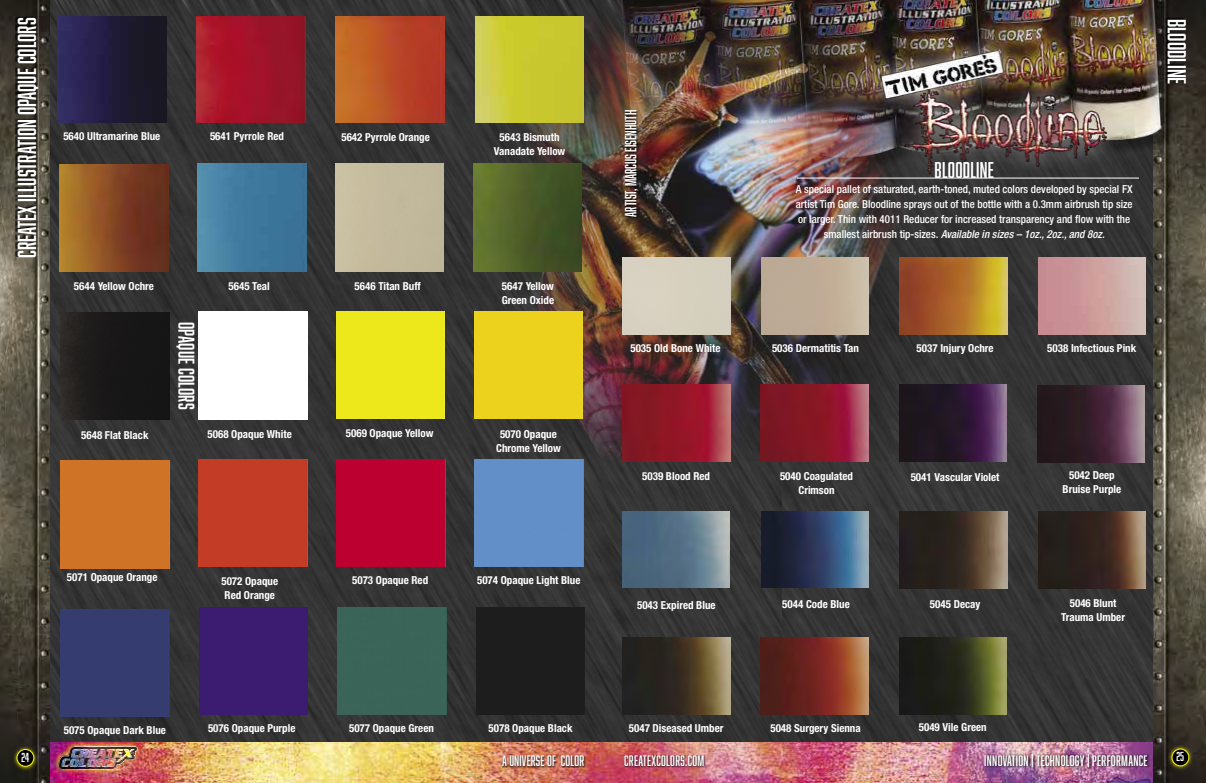
<style>
.page{position:relative;width:1206px;height:783px;background:#fff}
.page>*{position:absolute;margin:0;border:0;box-sizing:border-box;transform-origin:0 0}
.t1{font:24px "Abolition";color:#fff}
.t2{font:21px "Abolition";letter-spacing:.01em;color:#fff}
.t3{font:15px "Abolition";color:#fff}
.t4{font:14px "Abolition";letter-spacing:.02em;color:#fff}
.t5{font:12px "Abolition";color:#fff}
.t6{font:700 condensed 11px/14px "Helvetica Neue LT Std";color:#fff;text-align:center}
.t7{font:500 condensed 11px/15px "Helvetica Neue LT Std";color:#fff;text-align:center}
.s1{font-style:italic}
</style>
<div class="page">
<img style="left:50px;top:0;width:1104px;height:743px">
<img style="left:50px;top:743px;width:1104px;height:40px">
<img style="left:1154px;top:0;width:52px;height:783px">
<div style="left:53px;top:741px;width:89px;height:34px;background:#f7f410;opacity:.95"></div>
<img style="left:58px;top:746px;width:79px;height:23px">
<div style="left:502px;top:755px;width:84px;height:13px;background:#000;opacity:.85"></div>
<img style="left:0;top:0;width:50px;height:783px">
<div style="left:984px;top:754px;width:166px;height:16px;background:#000;opacity:.85"></div>
<div style="left:13px;top:745px;width:26px;height:26px;background:#f7f410;opacity:.94"></div>
<div style="left:17px;top:749px;width:17px;height:17px;background:#000;border-radius:50%"></div>
<div style="left:17px;top:749px;width:17px;height:17px;border:1px solid #f7f410;border-radius:50%"></div>
<div style="left:624px;top:755px;width:82px;height:13px;background:#000;opacity:.85"></div>
<div style="left:1168px;top:745px;width:26px;height:26px;background:#f7f410;opacity:.94"></div>
<div style="left:1172px;top:749px;width:17px;height:17px;background:#000;border-radius:50%"></div>
<div style="left:1172px;top:749px;width:17px;height:17px;border:1px solid #f7f410;border-radius:50%"></div>
<div style="left:621px;top:0;width:555px;height:186px;background:#000;opacity:.35"></div>
<img style="left:621px;top:0;width:541px;height:174px">
<img style="left:521px;top:7px;width:380px;height:456px">
<img style="left:198px;top:312px;width:109px;height:107px">
<div style="left:336px;top:312px;width:109px;height:107px;background:#ede81c"></div>
<div style="left:474px;top:312px;width:109px;height:107px;background:#ecd21c"></div>
<div style="left:61px;top:461px;width:108px;height:107px;background:#cf7327"></div>
<div style="left:198px;top:460px;width:109px;height:107px;background:#c33c26"></div>
<div style="left:336px;top:459px;width:109px;height:108px;background:#bc0030"></div>
<div style="left:474px;top:459px;width:109px;height:108px;background:#628fc8"></div>
<div style="left:61px;top:609px;width:108px;height:108px;background:#353d70"></div>
<div style="left:199px;top:608px;width:109px;height:107px;background:#3b1c71"></div>
<div style="left:338px;top:607px;width:108px;height:108px;background:#3a6457"></div>
<div style="left:476px;top:607px;width:109px;height:108px;background:#1d1d1d"></div>
<div style="left:15px;top:15px;width:22px;height:242px;background:#000;opacity:.89"></div>
<img style="left:475px;top:16px;width:109px;height:106px">
<img style="left:58px;top:16px;width:108px;height:106px">
<img style="left:197px;top:16px;width:108px;height:106px">
<img style="left:336px;top:16px;width:109px;height:106px">
<img style="left:60px;top:164px;width:108px;height:107px">
<img style="left:197px;top:164px;width:109px;height:107px">
<div style="left:335px;top:164px;width:109px;height:107px;background:#c3b99c"></div>
<img style="left:473px;top:164px;width:109px;height:107px">
<img style="left:61px;top:313px;width:108px;height:107px">
<div style="left:623px;top:258px;width:107px;height:77px;background:#d7d0bf"></div>
<img style="left:761px;top:258px;width:108px;height:77px">
<img style="left:900px;top:258px;width:107px;height:77px">
<img style="left:1038px;top:258px;width:108px;height:77px">
<img style="left:623px;top:385px;width:107px;height:76px">
<img style="left:761px;top:385px;width:107px;height:76px">
<img style="left:899px;top:385px;width:107px;height:77px">
<img style="left:1037px;top:385px;width:108px;height:77px">
<img style="left:622px;top:511px;width:108px;height:77px">
<img style="left:761px;top:511px;width:107px;height:77px">
<img style="left:900px;top:512px;width:107px;height:77px">
<img style="left:1038px;top:512px;width:108px;height:77px">
<img style="left:623px;top:638px;width:107px;height:77px">
<img style="left:761px;top:638px;width:107px;height:77px">
<img style="left:899px;top:637px;width:107px;height:77px">
<div style="left:862px;top:32px;width:262px;height:159px;background:#fff;opacity:.6"></div>
<img style="left:880px;top:51px;width:226px;height:123px">
<div style="left:1164px;top:17px;width:20px;height:67px;background:#000;opacity:.89"></div>
<div style="left:625px;top:111px;width:16px;height:108px;background:#000;opacity:.88"></div>
<hr style="left:797px;top:178px;width:342px;height:1px;background:#fff">
<h1 class="t1" style="left:13px;top:258px;width:242px;rotate:-90deg">CREATEX ILLUSTRATION OPAQUE COLORS</h1>
<p class="t6" style="left:63px;top:129px;width:99px">5640 Ultramarine Blue</p>
<p class="t6" style="left:210px;top:129px;width:76px">5641 Pyrrole Red</p>
<p class="t6" style="left:341px;top:130px;width:90px">5642 Pyrrole Orange</p>
<p class="t6" style="left:494px;top:130px;width:73px">5643 Bismuth<br>Vanadate Yellow</p>
<p class="t6" style="left:74px;top:279px;width:82px">5644 Yellow Ochre</p>
<p class="t6" style="left:229px;top:279px;width:43px">5645 Teal</p>
<p class="t6" style="left:355px;top:279px;width:68px">5646 Titan Buff</p>
<p class="t6" style="left:502px;top:279px;width:54px;text-align:left">5647 Yellow<br>Green Oxide</p>
<p class="t6" style="left:81px;top:427px;width:69px">5648 Flat Black</p>
<h2 class="t2" style="left:199px;top:322px;width:89px;rotate:90deg">OPAQUE COLORS</h2>
<p class="t6" style="left:208px;top:426px;width:86px">5068 Opaque White</p>
<p class="t6" style="left:346px;top:426px;width:89px">5069 Opaque Yellow</p>
<p class="t6" style="left:496px;top:426px;width:66px">5070 Opaque<br>Chrome Yellow</p>
<p class="t6" style="left:67px;top:570px;width:92px">5071 Opaque Orange</p>
<p class="t6" style="left:221px;top:573px;width:58px;text-align:left">5072 Opaque<br>Red Orange</p>
<p class="t6" style="left:352px;top:572px;width:78px">5073 Opaque Red</p>
<p class="t6" style="left:477px;top:573px;width:105px">5074 Opaque Light Blue</p>
<p class="t6" style="left:64px;top:723px;width:104px">5075 Opaque Dark Blue</p>
<p class="t6" style="left:208px;top:721px;width:89px">5076 Opaque Purple</p>
<p class="t6" style="left:349px;top:721px;width:86px">5077 Opaque Green</p>
<p class="t6" style="left:489px;top:721px;width:86px">5078 Opaque Black</p>
<h3 class="t3" style="left:622px;top:217px;width:108px;rotate:-90deg">ARTIST, MARCUS EISENHUTH</h3>
<h2 class="t2" style="left:935px;top:158px;width:61px">BLOODLINE</h2>
<p class="t7" style="left:796px;top:182px;width:338px">A special pallet of saturated, earth-toned, muted colors developed by special FX artist Tim Gore. Bloodline sprays out of the bottle with a 0.3mm airbrush tip size or larger. Thin with 4011 Reducer for increased transparency and flow with the smallest airbrush tip-sizes. <span class="s1">Available in sizes – 1oz., 2oz., and 8oz.</span></p>
<h1 class="t1" style="left:1191px;top:19px;width:67px;rotate:90deg">BLOODLINE</h1>
<p class="t6" style="left:630px;top:341px;width:92px">5035 Old Bone White</p>
<p class="t6" style="left:772px;top:341px;width:89px">5036 Dermatitis Tan</p>
<p class="t6" style="left:917px;top:341px;width:79px">5037 Injury Ochre</p>
<p class="t6" style="left:1047px;top:341px;width:91px">5038 Infectious Pink</p>
<p class="t6" style="left:642px;top:469px;width:69px">5039 Blood Red</p>
<p class="t6" style="left:780px;top:469px;width:75px">5040 Coagulated<br>Crimson</p>
<p class="t6" style="left:911px;top:470px;width:90px">5041 Vascular Violet</p>
<p class="t6" style="left:1063px;top:468px;width:60px">5042 Deep<br>Bruise Purple</p>
<p class="t6" style="left:637px;top:598px;width:80px">5043 Expired Blue</p>
<p class="t6" style="left:782px;top:597px;width:69px">5044 Code Blue</p>
<p class="t6" style="left:930px;top:597px;width:52px">5045 Decay</p>
<p class="t6" style="left:1061px;top:596px;width:65px">5046 Blunt<br>Trauma Umber</p>
<p class="t6" style="left:629px;top:721px;width:96px">5047 Diseased Umber</p>
<p class="t6" style="left:770px;top:721px;width:92px">5048 Surgery Sienna</p>
<p class="t6" style="left:919px;top:720px;width:69px">5049 Vile Green</p>
<p class="t5" style="left:22px;top:750px;width:9px">24</p>
<p class="t4" style="left:624px;top:752px;width:82px">CREATEXCOLORS.COM</p>
<p class="t5" style="left:1177px;top:750px;width:9px">25</p>
<p class="t4" style="left:502px;top:753px;width:84px">A UNIVERSE OF COLOR</p>
<p class="t4" style="left:984px;top:752px;width:165px">INNOVATION | TECHNOLOGY | PERFORMANCE</p>
</div>
